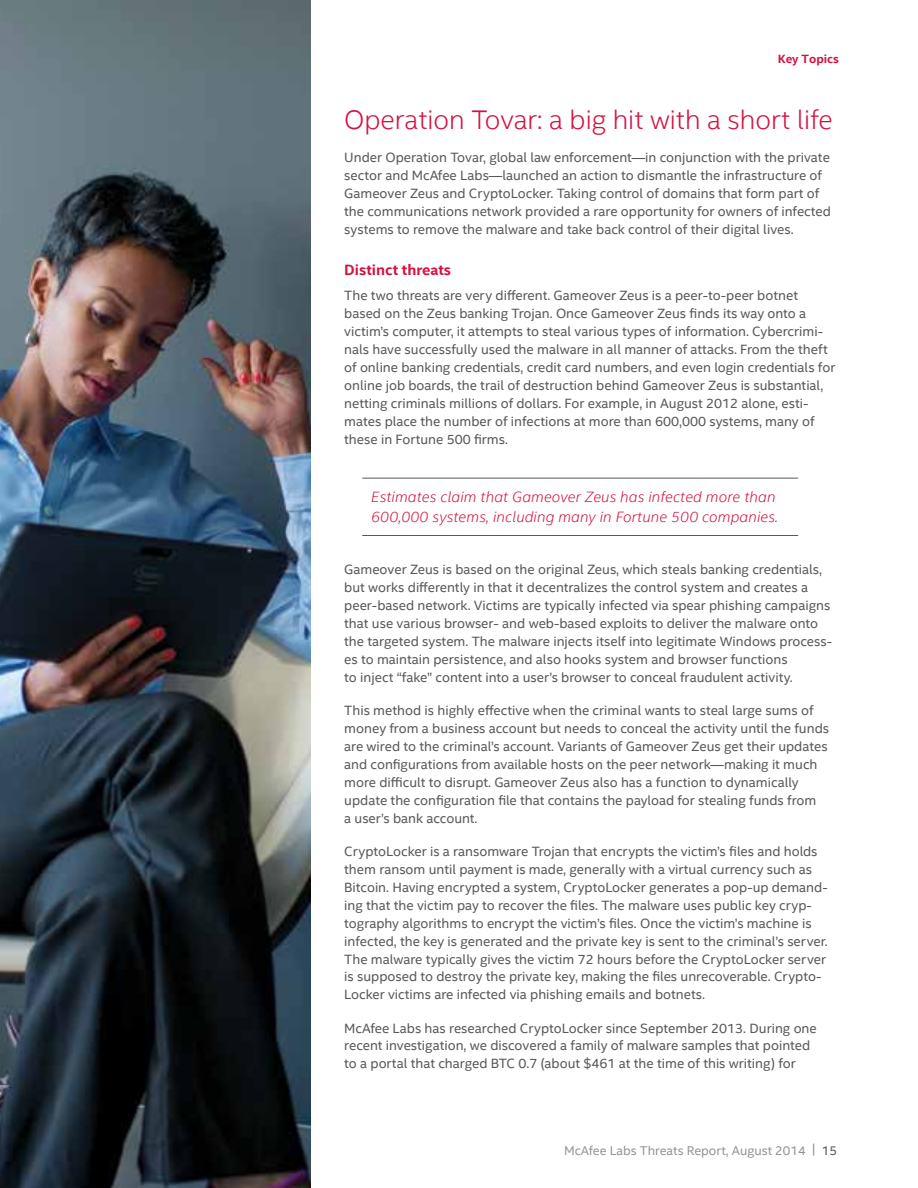
<style>
.page{position:relative;width:918px;height:1188px;background:#fff}
.page>*{position:absolute;margin:0;border:0;box-sizing:border-box;transform-origin:0 0}
.t1{font:300 27px "Intel Clear";color:#d31242}
.t2{font:italic 300 15px/19.5px "Intel Clear";letter-spacing:.01em;color:#d31242}
.t3{font:700 15px "Intel Clear";color:#d31242}
.t4{font:13.5px/18px "Intel Clear";color:#58595b}
.t5{font:12.75px "Intel Clear";color:#939598}
.t6{font:700 12px "Intel Clear";color:#d31242}
.s1{color:#58595b}
</style>
<div class="page">
<hr style="left:362px;top:478px;width:436px;height:1px;background:#58595b">
<hr style="left:362px;top:535px;width:436px;height:1px;background:#58595b">
<img style="left:0;top:0;width:310px;height:1188px">
<p class="t6" style="left:778px;top:52px;width:63px">Key Topics</p>
<h1 class="t1" style="left:344px;top:103px;width:490px">Operation Tovar: a big hit with a short life</h1>
<p class="t4" style="left:344px;top:148px;width:488px">Under Operation Tovar, global law enforcement—in conjunction with the private sector and McAfee Labs—launched an action to dismantle the infrastructure of Gameover Zeus and CryptoLocker. Taking control of domains that form part of the communications network provided a rare opportunity for owners of infected systems to remove the malware and take back control of their digital lives.</p>
<p class="t3" style="left:344px;top:261px;width:108px">Distinct threats</p>
<p class="t4" style="left:344px;top:286px;width:493px">The two threats are very different. Gameover Zeus is a peer-to-peer botnet based on the Zeus banking Trojan. Once Gameover Zeus finds its way onto a victim’s computer, it attempts to steal various types of information. Cybercrimi&shy;nals have successfully used the malware in all manner of attacks. From the theft of online banking credentials, credit card numbers, and even login credentials for online job boards, the trail of destruction behind Gameover Zeus is substantial, netting criminals millions of dollars. For example, in August 2012 alone, esti&shy;mates place the number of infections at more than 600,000 systems, many of these in Fortune 500 firms.</p>
<p class="t2" style="left:371px;top:488px;width:409px">Estimates claim that Gameover Zeus has infected more than<br>600,000 systems, including many in Fortune 500 companies.</p>
<p class="t4" style="left:344px;top:560px;width:489px">Gameover Zeus is based on the original Zeus, which steals banking credentials, but works differently in that it decentralizes the control system and creates a peer-based network. Victims are typically infected via spear phishing campaigns that use various browser- and web-based exploits to deliver the malware onto the targeted system. The malware injects itself into legitimate Windows process&shy;es to maintain persistence, and also hooks system and browser functions<br>to inject “fake” content into a user’s browser to conceal fraudulent activity.</p>
<p class="t4" style="left:344px;top:701px;width:486px">This method is highly effective when the criminal wants to steal large sums of money from a business account but needs to conceal the activity until the funds are wired to the criminal’s account. Variants of Gameover Zeus get their updates and configurations from available hosts on the peer network—making it much more difficult to disrupt. Gameover Zeus also has a function to dynamically update the configuration file that contains the payload for stealing funds from<br>a user’s bank account.</p>
<p class="t4" style="left:344px;top:842px;width:485px">CryptoLocker is a ransomware Trojan that encrypts the victim’s files and holds them ransom until payment is made, generally with a virtual currency such as Bitcoin. Having encrypted a system, CryptoLocker generates a pop-up demand&shy;ing that the victim pay to recover the files. The malware uses public key cryp&shy;tography algorithms to encrypt the victim’s files. Once the victim’s machine is infected, the key is generated and the private key is sent to the criminal’s server.<br>The malware typically gives the victim 72 hours before the CryptoLocker server is supposed to destroy the private key, making the files unrecoverable. Crypto-Locker victims are infected via phishing emails and botnets.</p>
<p class="t4" style="left:344px;top:1019px;width:474px">McAfee Labs has researched CryptoLocker since September 2013. During one recent investigation, we discovered a family of malware samples that pointed to a portal that charged BTC 0.7 (about $461 at the time of this writing) for</p>
<p class="t5" style="left:564px;top:1143px;width:274px">McAfee Labs Threats Report, August 2014 | <span class="s1">15</span></p>
</div>
